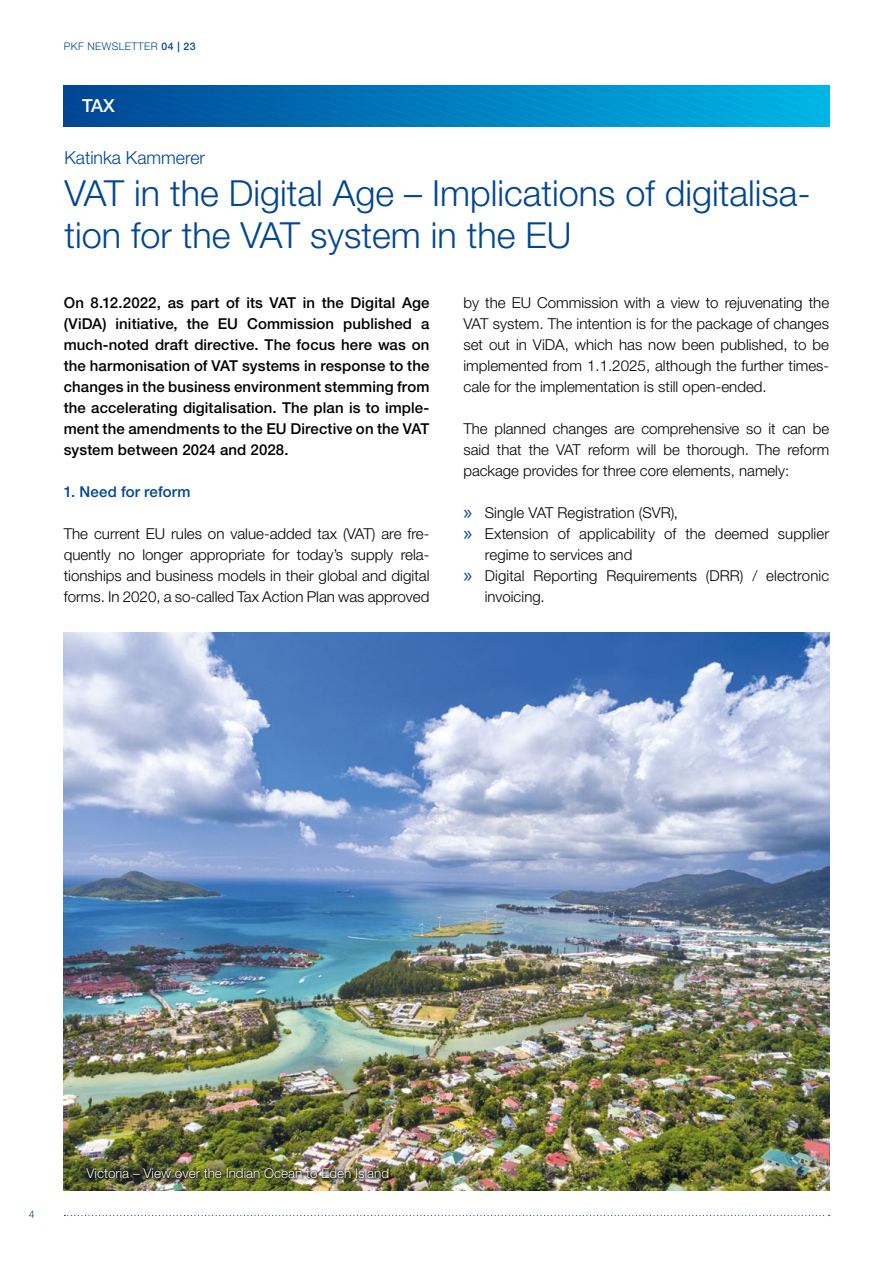
<style>
.page{position:relative;width:893px;height:1263px;background:#fff}
.page>*{position:absolute;margin:0;border:0;box-sizing:border-box;transform-origin:0 0}
.t1{font:300 36px/42px "Helvetica Neue LT Std";color:#014593}
.t2{font:300 18px "Helvetica Neue LT Std";color:#014593}
.t3{font:500 18px "Helvetica Neue LT Std";color:#fff}
.t4{font:300 15px/21px "Helvetica Neue LT Std";color:#000;text-align:justify}
.t5{font:500 15px/21px "Helvetica Neue LT Std";letter-spacing:.005em;color:#000;text-align:justify}
.t6{font:500 15px "Helvetica Neue LT Std";letter-spacing:.01em;color:#014593}
.t7{font:300 13.5px "Helvetica Neue LT Std";color:#fff}
.t8{font:300 10.5px "Helvetica Neue LT Std";letter-spacing:.04em;color:#014593}
.s1{font-weight:500}
.s2{font-family:"Myriad Pro";font-weight:400;font-size:21px;color:#014593}
</style>
<div class="page">
<img style="left:64px;top:632px;width:765px;height:558px">
<svg style="left:86px;top:1168px;width:306px;height:12px"></svg>
<div style="left:85px;top:1167px;width:304px;height:12px;background:#000;opacity:.75"></div>
<svg style="left:64px;top:1215px;width:766px;height:1px"></svg>
<svg style="left:64px;top:85px;width:765px;height:42px;background:#007dbd"></svg>
<p class="t8" style="left:64px;top:40px;width:133px">PKF NEWSLETTER <span class="s1">04 | 23</span></p>
<p class="t3" style="left:82px;top:95px;width:34px">TAX</p>
<p class="t2" style="left:65px;top:147px;width:142px">Katinka Kammerer</p>
<h1 class="t1" style="left:65px;top:172px;width:748px">VAT in the Digital Age – Implications of digitalisa&shy;tion for the VAT system in the EU</h1>
<p class="t5" style="left:64px;top:292px;width:367px">On 8.12.2022, as part of its VAT in the Digital Age (ViDA) initiative, the EU Commission published a much-noted draft directive. The focus here was on the harmonisation of VAT systems in response to the changes in the business environment stemming from the accelerating digitalisation. The plan is to imple&shy;ment the amendments to the EU Directive on the VAT system between 2024 and 2028.</p>
<p class="t6" style="left:64px;top:482px;width:128px">1. Need for reform</p>
<p class="t4" style="left:64px;top:522px;width:367px">The current EU rules on value-added tax (VAT) are fre&shy;quently no longer appropriate for today’s supply rela&shy;tionships and business models in their global and digital forms. In 2020, a so-called Tax Action Plan was approved</p>
<p class="t4" style="left:463px;top:291px;width:367px">by the EU Commission with a view to rejuvenating the VAT system. The intention is for the package of changes set out in ViDA, which has now been published, to be implemented from 1.1.2025, although the further times&shy;cale for the implementation is still open-ended.</p>
<p class="t4" style="left:463px;top:417px;width:367px">The planned changes are comprehensive so it can be said that the VAT reform will be thorough. The reform package provides for three core elements, namely:</p>
<p class="t4" style="left:463px;top:501px;width:216px"><span class="s2">»</span> Single VAT Registration (SVR),</p>
<p class="t4" style="left:463px;top:522px;width:367px"><span class="s2">»</span> Extension of applicability of the deemed supplier</p>
<p class="t4" style="left:485px;top:543px;width:149px">regime to services and</p>
<p class="t4" style="left:463px;top:564px;width:367px"><span class="s2">»</span> Digital Reporting Requirements (DRR) / electronic</p>
<p class="t4" style="left:485px;top:585px;width:62px">invoicing.</p>
<p class="t8" style="left:29px;top:1208px;width:7px">4</p>
<p class="t7" style="left:86px;top:1165px;width:304px">Victoria – View over the Indian Ocean to Eden Island</p>
</div>
